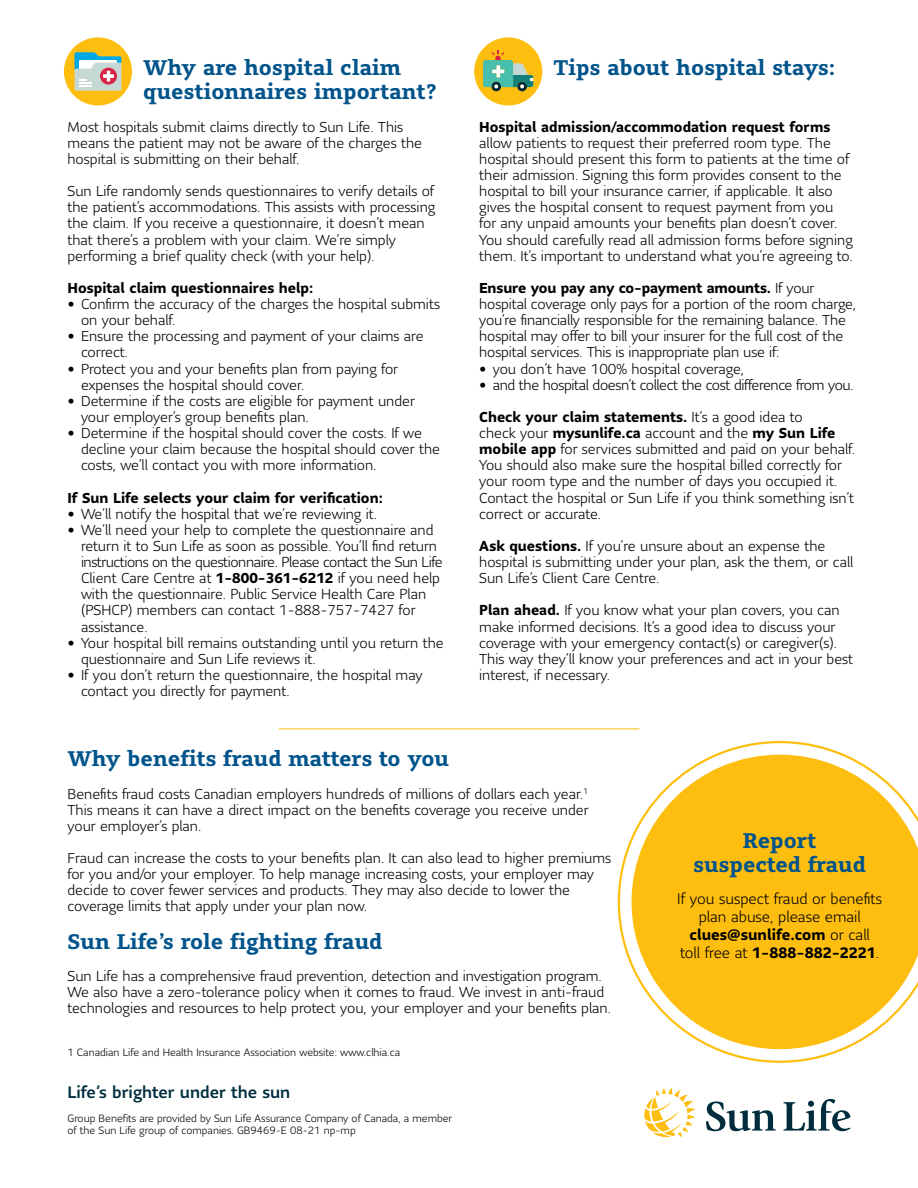
<style>
.page{position:relative;width:918px;height:1188px;background:#fff}
.page>*{position:absolute;margin:0;border:0;box-sizing:border-box;transform-origin:0 0}
.t1{font:700 21px/24px "Sun Life Serif";color:#00548b}
.t2{font:500 16.5px "Sun Life Sans";color:#002d3d}
.t3{font:300 15px/18px "Sun Life Sans";color:#000;text-align:center}
.t4{font:300 14.25px/16.2px "Sun Life Sans";color:#000}
.t5{font:700 14.25px "Sun Life Sans";color:#000}
.t6{font:300 14.25px "Sun Life Sans";letter-spacing:-.025em;color:#000}
.t7{font:300 10.5px/12px "Sun Life Sans";color:#000}
.s1{font-weight:700}
</style>
<div class="page">
<div style="left:64px;top:37px;width:68px;height:69px;background:#febe10;border-radius:50%"></div>
<svg style="left:75px;top:52px;width:46px;height:39px;background:#b4c4c3"></svg>
<div style="left:474px;top:37px;width:68px;height:69px;background:#febe10;border-radius:50%"></div>
<svg style="left:483px;top:50px;width:50px;height:41px"></svg>
<hr style="left:279px;top:729px;width:360px;height:1px;background:#febe10">
<svg style="left:618px;top:741px;width:228px;height:322px"></svg>
<svg style="left:632px;top:755px;width:286px;height:294px;fill:#febe10"></svg>
<svg style="left:706px;top:1102px;width:70px;height:29px"></svg>
<svg style="left:784px;top:1099px;width:66px;height:32px"></svg>
<svg style="left:644px;top:1088px;width:51px;height:50px"></svg>
<h1 class="t1" style="left:143px;top:56px;width:295px">Why are hospital claim questionnaires important?</h1>
<p class="t4" style="left:68px;top:118px;width:356px">Most hospitals submit claims directly to Sun Life. This means the patient may not be aware of the charges the hospital is submitting on their behalf.</p>
<p class="t4" style="left:68px;top:183px;width:369px">Sun Life randomly sends questionnaires to verify details of the patient’s accommodations. This assists with processing the claim. If you receive a questionnaire, it doesn’t mean that there’s a problem with your claim. We’re simply performing a brief quality check (with your help).</p>
<p class="t5" style="left:68px;top:278px;width:247px">Hospital claim questionnaires help:</p>
<p class="t4" style="left:81px;top:296px;width:361px;text-indent:-14px">• Confirm the accuracy of the charges the hospital submits on your behalf.</p>
<p class="t4" style="left:81px;top:328px;width:344px;text-indent:-14px">• Ensure the processing and payment of your claims are correct.</p>
<p class="t4" style="left:81px;top:360px;width:319px;text-indent:-14px">• Protect you and your benefits plan from paying for expenses the hospital should cover.</p>
<p class="t4" style="left:81px;top:392px;width:336px;text-indent:-14px">• Determine if the costs are eligible for payment under your employer’s group benefits plan.</p>
<p class="t4" style="left:81px;top:425px;width:361px;text-indent:-14px">• Determine if the hospital should cover the costs. If we decline your claim because the hospital should cover the costs, we’ll contact you with more information.</p>
<p class="t5" style="left:68px;top:488px;width:317px">If Sun Life selects your claim for verification:</p>
<p class="t4" style="left:68px;top:505px;width:311px">• We’ll notify the hospital that we’re reviewing it.</p>
<p class="t4" style="left:81px;top:521px;width:363px;text-indent:-14px">• We’ll need your help to complete the questionnaire and return it to Sun Life as soon as possible. You’ll find return instructions on the questionnaire. Please contact the Sun Life Client Care Centre at <span class="s1">1-800-361-6212</span> if you need help with the questionnaire. Public Service Health Care Plan (PSHCP) members can contact 1-888-757-7427 for assistance.</p>
<p class="t4" style="left:81px;top:634px;width:364px;text-indent:-14px">• Your hospital bill remains outstanding until you return the questionnaire and Sun Life reviews it.</p>
<p class="t4" style="left:81px;top:666px;width:343px;text-indent:-14px">• If you don’t return the questionnaire, the hospital may contact you directly for payment.</p>
<h1 class="t1" style="left:553px;top:56px;width:283px">Tips about hospital stays:</h1>
<p class="t5" style="left:479px;top:117px;width:353px">Hospital admission/accommodation request forms</p>
<p class="t4" style="left:479px;top:134px;width:375px">allow patients to request their preferred room type. The hospital should present this form to patients at the time of their admission. Signing this form provides consent to the hospital to bill your insurance carrier, if applicable. It also gives the hospital consent to request payment from you for any unpaid amounts your benefits plan doesn’t cover.<br>You should carefully read all admission forms before signing them. It’s important to understand what you’re agreeing to.</p>
<p class="t4" style="left:479px;top:279px;width:378px"><span class="s1">Ensure you pay any co-payment amounts.</span> If your hospital coverage only pays for a portion of the room charge, you’re financially responsible for the remaining balance. The hospital may offer to bill your insurer for the full cost of the hospital services. This is inappropriate plan use if:</p>
<p class="t4" style="left:479px;top:360px;width:266px">• you don’t have 100% hospital coverage,</p>
<p class="t6" style="left:479px;top:375px;width:376px">• and the hospital doesn’t collect the cost difference from you.</p>
<p class="t4" style="left:479px;top:408px;width:377px"><span class="s1">Check your claim statements.</span> It’s a good idea to<br>check your <span class="s1">mysunlife.ca</span> account and the <span class="s1">my Sun Life mobile app</span> for services submitted and paid on your behalf.<br>You should also make sure the hospital billed correctly for your room type and the number of days you occupied it.<br>Contact the hospital or Sun Life if you think something isn’t correct or accurate.</p>
<p class="t4" style="left:479px;top:537px;width:375px"><span class="s1">Ask questions.</span> If you’re unsure about an expense the hospital is submitting under your plan, ask the them, or call<br>Sun Life’s Client Care Centre.</p>
<p class="t4" style="left:479px;top:602px;width:376px"><span class="s1">Plan ahead.</span> If you know what your plan covers, you can make informed decisions. It’s a good idea to discuss your coverage with your emergency contact(s) or caregiver(s).<br>This way they’ll know your preferences and act in your best interest, if necessary.</p>
<h1 class="t1" style="left:68px;top:747px;width:383px">Why benefits fraud matters to you</h1>
<p class="t4" style="left:68px;top:785px;width:523px;text-align:justify">Benefits fraud costs Canadian employers hundreds of millions of dollars each year.<sup>1<br></sup>This means it can have a direct impact on the benefits coverage you receive under your employer’s plan.</p>
<p class="t4" style="left:68px;top:850px;width:545px">Fraud can increase the costs to your benefits plan. It can also lead to higher premiums for you and/or your employer. To help manage increasing costs, your employer may decide to cover fewer services and products. They may also decide to lower the coverage limits that apply under your plan now.</p>
<h1 class="t1" style="left:68px;top:930px;width:316px">Sun Life’s role fighting fraud</h1>
<p class="t4" style="left:68px;top:968px;width:545px">Sun Life has a comprehensive fraud prevention, detection and investigation program.<br>We also have a zero-tolerance policy when it comes to fraud. We invest in anti-fraud technologies and resources to help protect you, your employer and your benefits plan.</p>
<p class="t7" style="left:68px;top:1046px;width:334px">1 Canadian Life and Health Insurance Association website: www.clhia.ca</p>
<p class="t2" style="left:68px;top:1081px;width:224px">Life’s brighter under the sun</p>
<p class="t7" style="left:68px;top:1112px;width:386px">Group Benefits are provided by Sun Life Assurance Company of Canada, a member of the Sun Life group of companies. GB9469-E 08-21 np-mp</p>
<h1 class="t1" style="left:693px;top:829px;width:174px;text-align:center">Report suspected fraud</h1>
<p class="t3" style="left:677px;top:889px;width:206px">If you suspect fraud or benefits plan abuse, please email <span class="s1">clues@sunlife.com</span> or call<br>toll free at <span class="s1">1-888-882-2221</span>.</p>
</div>
